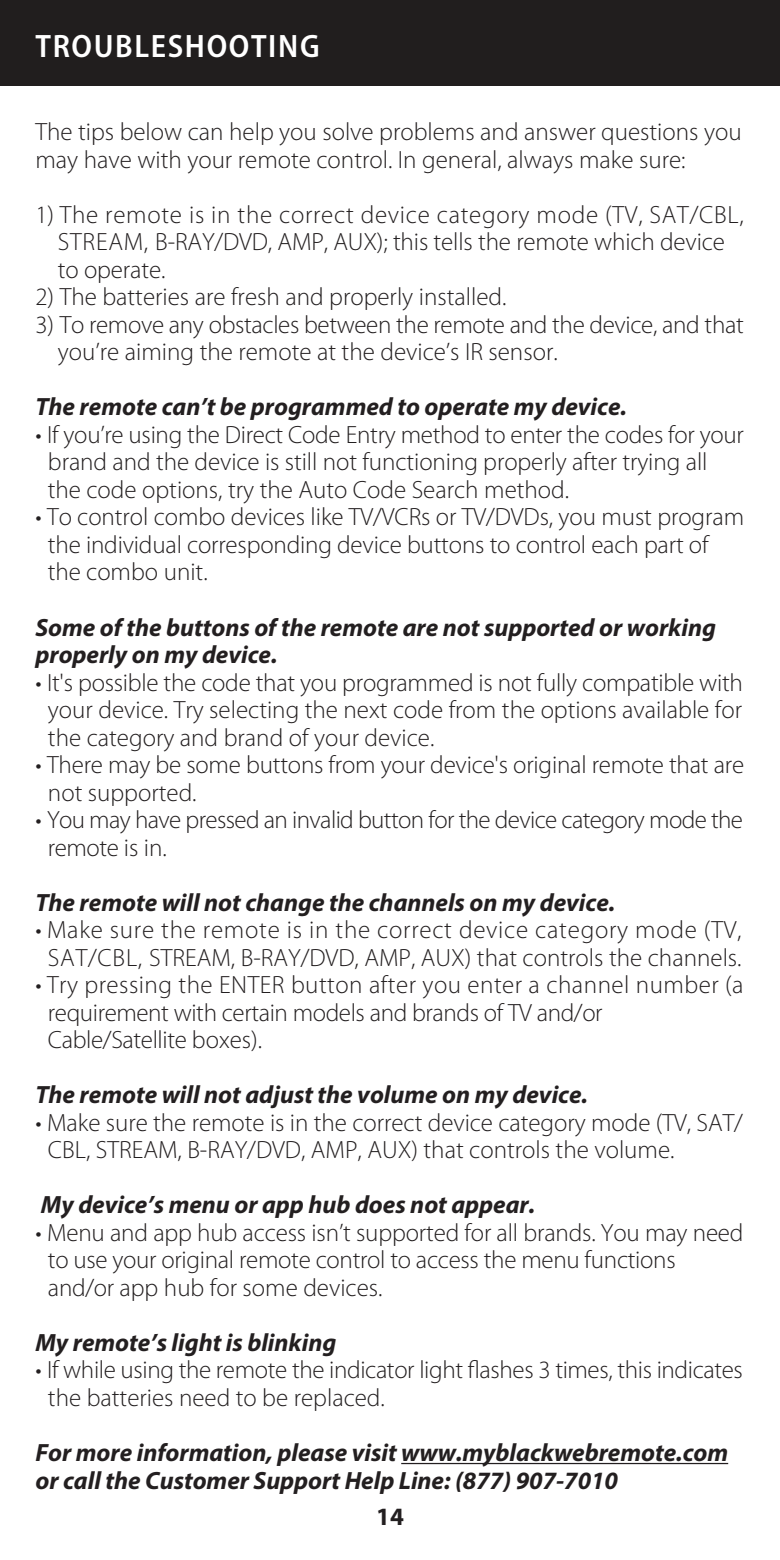
<style>
.page{position:relative;width:780px;height:1560px;background:#fff}
.page>*{position:absolute;margin:0;border:0;box-sizing:border-box;transform-origin:0 0}
.t1{font:600 semi-condensed 32.5px "Myriad Pro";letter-spacing:.05em;color:#fff}
.t2{font:300 25px/27.5px "Myriad Pro";letter-spacing:-.005em;color:#231f20}
.t3{font:italic 700 25px/27.5px "Myriad Pro";color:#231f20}
.t4{font:300 25px/27.5px "Myriad Pro";letter-spacing:.03em;color:#231f20}
.t5{font:300 25px/27.5px "Myriad Pro";letter-spacing:-.025em;color:#231f20}
.t6{font:700 25px "Myriad Pro";color:#231f20}
</style>
<div class="page">
<hr style="left:401px;top:1462px;width:327px;height:1px;background:#231f20">
<div style="left:0;top:0;width:780px;height:85px;background:#211e1e"></div>
<h1 class="t1" style="left:35px;top:29px;width:285px">TROUBLESHOOTING</h1>
<p class="t2" style="left:35px;top:118px;width:707px">The tips below can help you solve problems and answer questions you may have with your remote control. In general, always make sure:</p>
<p class="t4" style="left:58px;top:201px;width:687px;text-indent:-23px">1) The remote is in the correct device category mode (TV, SAT/CBL,<br>STREAM, B-RAY/DVD, AMP, AUX); this tells the remote which device to operate.</p>
<p class="t2" style="left:35px;top:283px;width:472px">2) The batteries are fresh and properly installed.</p>
<p class="t2" style="left:58px;top:311px;width:687px;text-indent:-22px">3) To remove any obstacles between the remote and the device, and that you’re aiming the remote at the device’s IR sensor.</p>
<p class="t3" style="left:35px;top:392px;width:593px">The remote can’t be programmed to operate my device.</p>
<p class="t2" style="left:48px;top:421px;width:697px;text-indent:-12px">• If you’re using the Direct Code Entry method to enter the codes for your brand and the device is still not functioning properly after trying all the code options, try the Auto Code Search method.</p>
<p class="t2" style="left:48px;top:503px;width:697px;text-indent:-12px">• To control combo devices like TV/VCRs or TV/DVDs, you must program the individual corresponding device buttons to control each part of the combo unit.</p>
<p class="t3" style="left:35px;top:612px;width:682px">Some of the buttons of the remote are not supported or working properly on my device.</p>
<p class="t2" style="left:48px;top:668px;width:696px;text-align:justify;text-indent:-12px">• It's possible the code that you programmed is not fully compatible with your device. Try selecting the next code from the options available for the category and brand of your device.</p>
<p class="t2" style="left:48px;top:751px;width:697px;text-indent:-12px">• There may be some buttons from your device's original remote that are not supported.</p>
<p class="t5" style="left:48px;top:806px;width:696px;text-indent:-12px">• You may have pressed an invalid button for the device category mode the remote is in.</p>
<p class="t3" style="left:35px;top:887px;width:581px">The remote will not change the channels on my device.</p>
<p class="t4" style="left:35px;top:916px;width:707px;text-align:center">• Make sure the remote is in the correct device category mode (TV,<br>SAT/CBL, STREAM, B-RAY/DVD, AMP, AUX) that controls the channels.</p>
<p class="t2" style="left:48px;top:971px;width:697px;text-indent:-13px">• Try pressing the ENTER button after you enter a channel number (a requirement with certain models and brands of TV and/or<br>Cable/Satellite boxes).</p>
<p class="t3" style="left:35px;top:1080px;width:554px">The remote will not adjust the volume on my device.</p>
<p class="t2" style="left:48px;top:1108px;width:696px;text-indent:-13px">• Make sure the remote is in the correct device category mode (TV, SAT/<br>CBL, STREAM, B-RAY/DVD, AMP, AUX) that controls the volume.</p>
<p class="t3" style="left:41px;top:1190px;width:496px">My device’s menu or app hub does not appear.</p>
<p class="t2" style="left:48px;top:1218px;width:697px;text-indent:-13px">• Menu and app hub access isn’t supported for all brands. You may need to use your original remote control to access the menu functions and/or app hub for some devices.</p>
<p class="t3" style="left:35px;top:1327px;width:302px">My remote’s light is blinking</p>
<p class="t2" style="left:48px;top:1356px;width:696px;text-indent:-13px">• If while using the remote the indicator light flashes 3 times, this indicates the batteries need to be replaced.</p>
<p class="t3" style="left:35px;top:1437px;width:694px">For more information, please visit www.myblackwebremote.com or call the Customer Support Help Line: (877) 907-7010</p>
<p class="t6" style="left:376px;top:1499px;width:29px">14</p>
</div>
